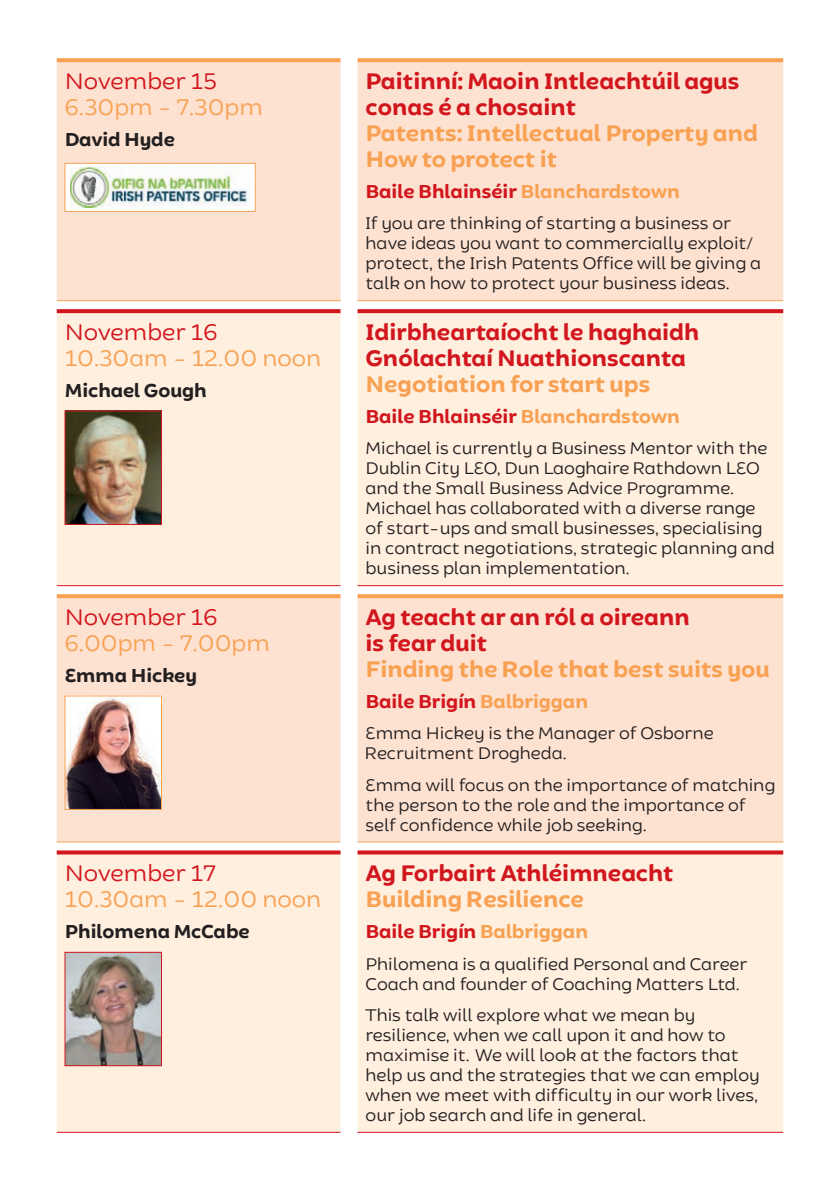
<style>
.page{position:relative;width:840px;height:1191px;background:#fff}
.page>*{position:absolute;margin:0;border:0;box-sizing:border-box;transform-origin:0 0}
.Event_Title_Irish{font:700 24px/26px "Brocha Alt";color:#d2161e}
.Event_Title_English{font:700 24px/26px "Brocha Alt";color:#f8a153}
.Time{font:24px "Brocha Alt";color:#f8a153}
.Date{font:24px "Brocha Alt";color:#d2161e}
.Place{font:700 20px "Brocha Alt";color:#d2161e}
.Presenter{font:700 20px "Brocha Alt";color:#231f20}
.Description{font:18px/20px "Brocha Alt";color:#231f20}
.s1{color:#f8a153}
</style>
<div class="page">
<div style="left:57px;top:60px;width:725px;height:241px;background:#fee2d1"></div>
<svg style="left:57px;top:58px;width:283px;height:4px"></svg>
<hr style="left:57px;top:300px;width:283px;height:1px;background:#f8a153">
<svg style="left:357px;top:58px;width:425px;height:4px;background:#f8a45a"></svg>
<hr style="left:357px;top:300px;width:425px;height:1px;background:#f8a153">
<div style="left:65px;top:163px;width:190px;height:48px;background:#fff"></div>
<img style="left:70px;top:167px;width:179px;height:40px">
<div style="left:65px;top:163px;width:190px;height:49px;border:1px solid #f8a153"></div>
<div style="left:57px;top:311px;width:725px;height:274px;background:#feefdf"></div>
<svg style="left:57px;top:309px;width:283px;height:4px"></svg>
<svg style="left:357px;top:309px;width:425px;height:4px;background:#d31f26"></svg>
<hr style="left:57px;top:585px;width:283px;height:1px;background:#d2161e">
<hr style="left:357px;top:585px;width:425px;height:1px;background:#d2161e">
<img style="left:67px;top:413px;width:93px;height:109px">
<div style="left:57px;top:596px;width:725px;height:246px;background:#fee2d1"></div>
<svg style="left:57px;top:594px;width:283px;height:4px"></svg>
<hr style="left:57px;top:841px;width:283px;height:1px;background:#f8a153">
<svg style="left:357px;top:594px;width:425px;height:4px;background:#f8a459"></svg>
<hr style="left:357px;top:841px;width:425px;height:1px;background:#f8a153">
<img style="left:67px;top:697px;width:93px;height:110px">
<div style="left:65px;top:695px;width:97px;height:114px;border:1px solid #f8a153"></div>
<div style="left:57px;top:852px;width:725px;height:280px;background:#feefdf"></div>
<svg style="left:357px;top:850px;width:425px;height:4px;background:#d73239"></svg>
<hr style="left:357px;top:1131px;width:425px;height:1px;background:#d2161e">
<svg style="left:57px;top:850px;width:283px;height:4px"></svg>
<hr style="left:57px;top:1131px;width:283px;height:1px;background:#d2161e">
<img style="left:67px;top:954px;width:93px;height:110px">
<div style="left:65px;top:952px;width:97px;height:114px;border:1px solid #d2161e"></div>
<p class="Date" style="left:65px;top:66px;width:154px">November 15</p>
<p class="Time" style="left:65px;top:92px;width:199px">6.30pm - 7.30pm</p>
<p class="Presenter" style="left:65px;top:127px;width:112px">David Hyde</p>
<p class="Event_Title_Irish" style="left:365px;top:68px;width:375px">Paitinní: Maoin Intleachtúil agus conas é a chosaint</p>
<p class="Event_Title_English" style="left:365px;top:120px;width:394px">Patents: Intellectual Property and<br>How to protect it</p>
<p class="Place" style="left:365px;top:179px;width:315px">Baile Bhlainséir <span class="s1">Blanchardstown</span></p>
<p class="Description" style="left:365px;top:213px;width:397px">If you are thinking of starting a business or have ideas you want to commercially exploit/ protect, the Irish Patents Office will be giving a talk on how to protect your business ideas.</p>
<p class="Date" style="left:65px;top:317px;width:154px">November 16</p>
<p class="Time" style="left:65px;top:343px;width:258px">10.30am - 12.00 noon</p>
<p class="Presenter" style="left:65px;top:378px;width:143px">Michael Gough</p>
<p class="Event_Title_Irish" style="left:365px;top:319px;width:335px">Idirbheartaíocht le haghaidh<br>Gnólachtaí Nuathionscanta</p>
<p class="Event_Title_English" style="left:365px;top:371px;width:286px">Negotiation for start ups</p>
<p class="Place" style="left:365px;top:404px;width:315px">Baile Bhlainséir <span class="s1">Blanchardstown</span></p>
<p class="Description" style="left:365px;top:438px;width:410px">Michael is currently a Business Mentor with the Dublin City LEO, Dun Laoghaire Rathdown LEO and the Small Business Advice Programme.<br>Michael has collaborated with a diverse range of start-ups and small businesses, specialising in contract negotiations, strategic planning and business plan implementation.</p>
<p class="Date" style="left:65px;top:602px;width:154px">November 16</p>
<p class="Time" style="left:65px;top:628px;width:206px">6.00pm - 7.00pm</p>
<p class="Presenter" style="left:65px;top:663px;width:134px">Emma Hickey</p>
<p class="Event_Title_Irish" style="left:365px;top:604px;width:325px">Ag teacht ar an ról a oireann is fear duit</p>
<p class="Event_Title_English" style="left:365px;top:656px;width:405px">Finding the Role that best suits you</p>
<p class="Place" style="left:365px;top:689px;width:224px">Baile Brigín <span class="s1">Balbriggan</span></p>
<p class="Description" style="left:365px;top:723px;width:349px">Emma Hickey is the Manager of Osborne<br>Recruitment Drogheda.</p>
<p class="Description" style="left:365px;top:774px;width:411px">Emma will focus on the importance of matching the person to the role and the importance of self confidence while job seeking.</p>
<p class="Date" style="left:65px;top:858px;width:152px">November 17</p>
<p class="Time" style="left:65px;top:884px;width:258px">10.30am - 12.00 noon</p>
<p class="Presenter" style="left:65px;top:919px;width:186px">Philomena McCabe</p>
<p class="Event_Title_Irish" style="left:365px;top:860px;width:309px">Ag Forbairt Athléimneacht</p>
<p class="Event_Title_English" style="left:365px;top:886px;width:220px">Building Resilience</p>
<p class="Place" style="left:365px;top:919px;width:224px">Baile Brigín <span class="s1">Balbriggan</span></p>
<p class="Description" style="left:365px;top:953px;width:383px">Philomena is a qualified Personal and Career<br>Coach and founder of Coaching Matters Ltd.</p>
<p class="Description" style="left:365px;top:1005px;width:395px">This talk will explore what we mean by resilience, when we call upon it and how to maximise it. We will look at the factors that help us and the strategies that we can employ when we meet with difficulty in our work lives, our job search and life in general.</p>
</div>
